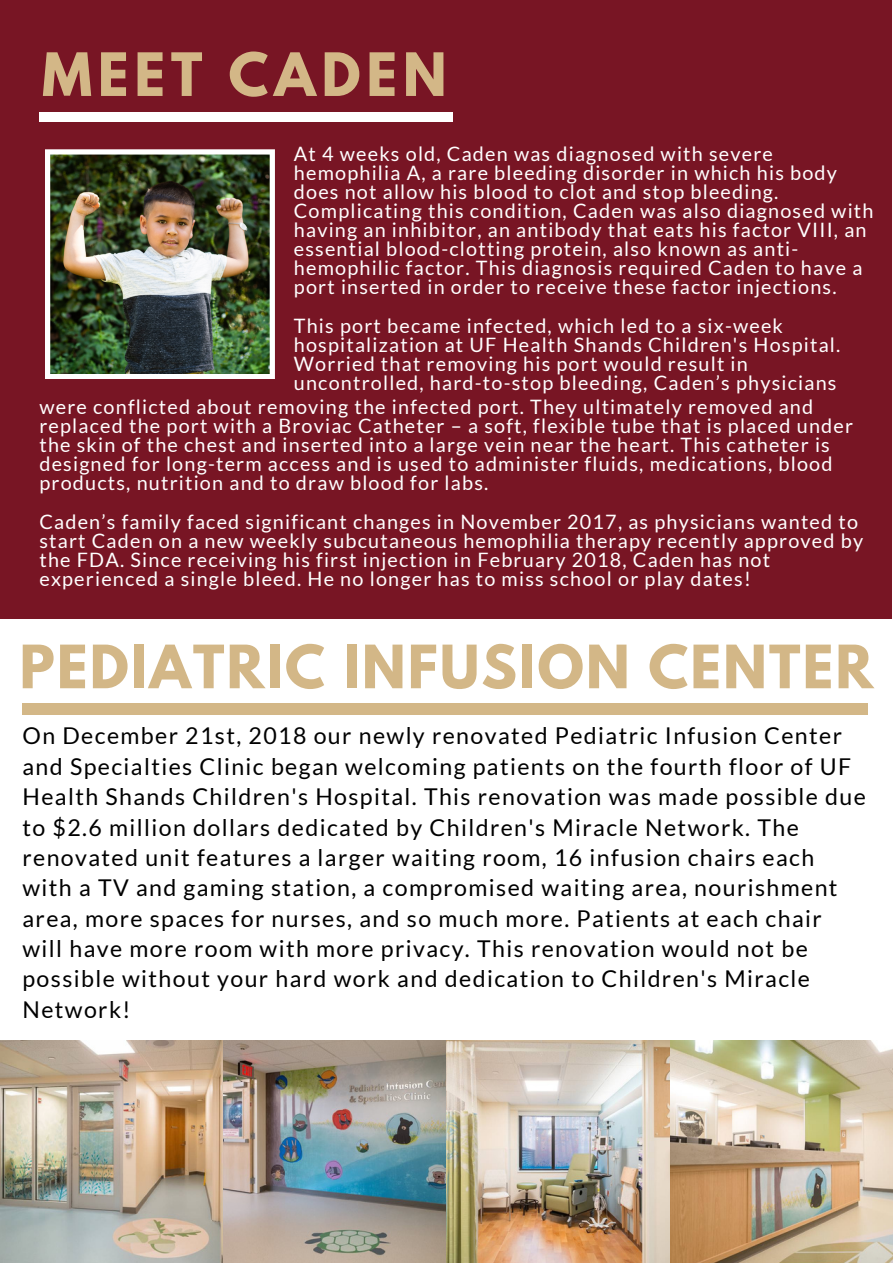
<style>
.page{position:relative;width:893px;height:1264px;background:#fff}
.page>*{position:absolute;margin:0;border:0;box-sizing:border-box;transform-origin:0 0}
.t1{font:700 52.95px "League Spartan";letter-spacing:.04em;color:#d3b787}
.t2{font:700 52.95px "League Spartan";letter-spacing:.11em;color:#d3b787}
.t3{font:23.1px/30.3px "Lato";letter-spacing:.06em;color:#000}
.t4{font:19.8px/19px "Lato";letter-spacing:.06em;color:#fff}
</style>
<div class="page">
<div style="left:0;top:0;width:891px;height:618px;background:#781524"></div>
<img style="left:45px;top:149px;width:230px;height:230px">
<img style="left:0;top:1040px;width:892px;height:222px">
<div style="left:39px;top:112px;width:413px;height:9px;background:#fff"></div>
<div style="left:22px;top:703px;width:846px;height:11px;background:#d3b787"></div>
<p class="t2" style="left:42px;top:48px;width:406px">MEET CADEN</p>
<p class="t4" style="left:294px;top:143px;width:581px">At 4 weeks old, Caden was diagnosed with severe hemophilia A, a rare bleeding disorder in which his body does not allow his blood to clot and stop bleeding.<br>Complicating this condition, Caden was also diagnosed with having an inhibitor, an antibody that eats his factor VIII, an essential blood-clotting protein, also known as anti&shy;hemophilic factor. This diagnosis required Caden to have a port inserted in order to receive these factor injections.</p>
<p class="t4" style="left:294px;top:315px;width:548px">This port became infected, which led to a six-week hospitalization at UF Health Shands Children's Hospital.<br>Worried that removing his port would result in uncontrolled, hard-to-stop bleeding, Caden’s physicians</p>
<p class="t4" style="left:39px;top:396px;width:815px">were conflicted about removing the infected port. They ultimately removed and replaced the port with a Broviac Catheter – a soft, flexible tube that is placed under the skin of the chest and inserted into a large vein near the heart. This catheter is designed for long-term access and is used to administer fluids, medications, blood products, nutrition and to draw blood for labs.</p>
<p class="t4" style="left:39px;top:511px;width:825px">Caden’s family faced significant changes in November 2017, as physicians wanted to start Caden on a new weekly subcutaneous hemophilia therapy recently approved by the FDA. Since receiving his first injection in February 2018, Caden has not experienced a single bleed. He no longer has to miss school or play dates!</p>
<p class="t1" style="left:20px;top:640px;width:855px">PEDIATRIC INFUSION CENTER</p>
<p class="t3" style="left:22px;top:720px;width:844px">On December 21st, 2018 our newly renovated Pediatric Infusion Center and Specialties Clinic began welcoming patients on the fourth floor of UF Health Shands Children's Hospital. This renovation was made possible due to $2.6 million dollars dedicated by Children's Miracle Network. The renovated unit features a larger waiting room, 16 infusion chairs each with a TV and gaming station, a compromised waiting area, nourishment area, more spaces for nurses, and so much more. Patients at each chair will have more room with more privacy. This renovation would not be possible without your hard work and dedication to Children's Miracle Network!</p>
</div>
